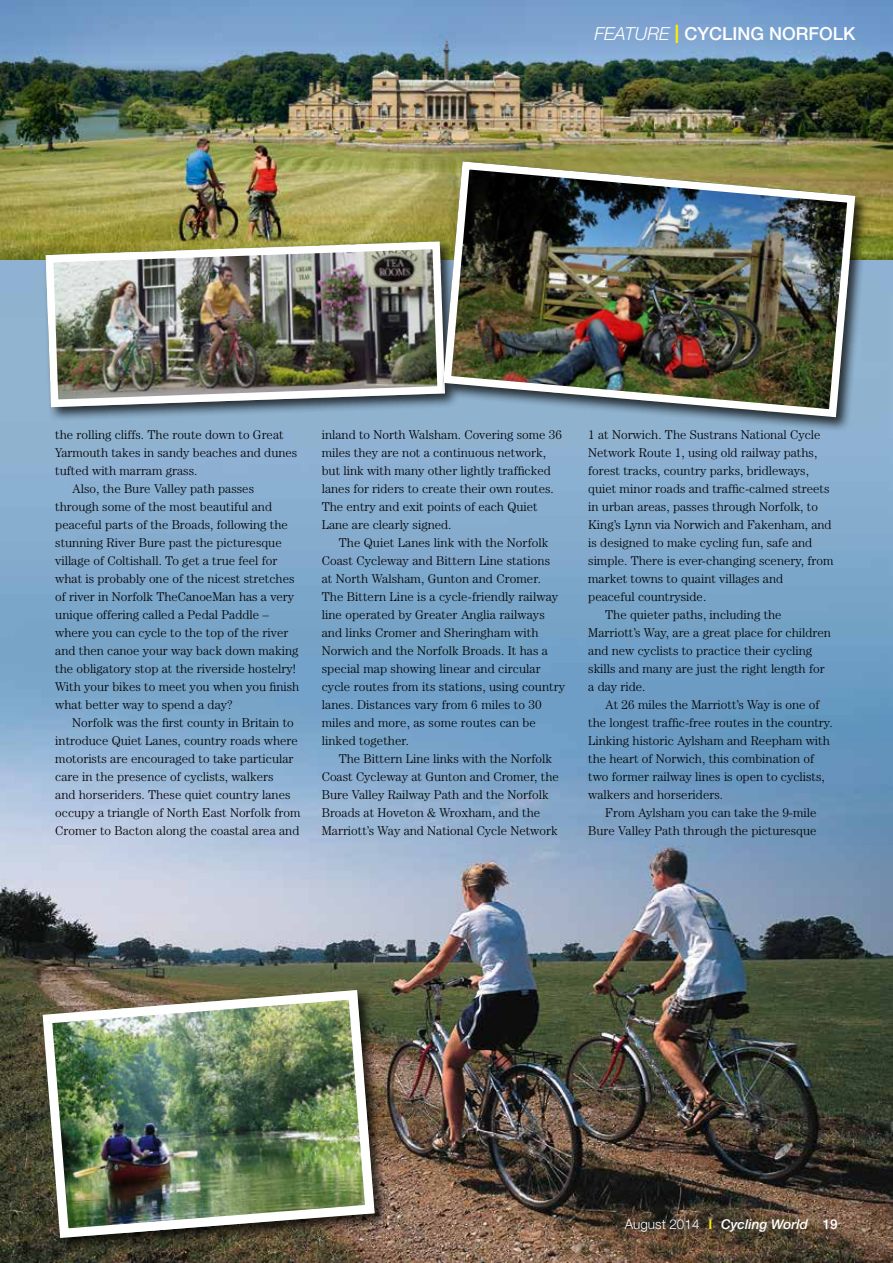
<style>
.page{position:relative;width:893px;height:1263px;background:#fff}
.page>*{position:absolute;margin:0;border:0;box-sizing:border-box;transform-origin:0 0}
.t1{font:500 18px "Helvetica Neue";color:#fff}
.t2{font:italic 500 13.5px "Helvetica Neue";color:#fff}
.t3{font:300 13.5px "Helvetica Neue";color:#fff}
.t4{font:300 12.75px/18px "Century";color:#000}
.s1{font-weight:300;font-style:italic}
.s2{font-size:25.5px;color:#ffed00}
.s3{font-weight:300;font-style:normal;color:#ffed00}
.s4{font-style:normal}
</style>
<div class="page">
<img style="left:0;top:0;width:893px;height:1263px">
<div style="left:43px;top:238px;width:417px;height:184px;background:#000;opacity:.75"></div>
<img style="left:42px;top:238px;width:397px;height:173px">
<div style="left:440px;top:158px;width:430px;height:274px;background:#000;opacity:.75"></div>
<img style="left:439px;top:157px;width:420px;height:264px">
<div style="left:40px;top:987px;width:350px;height:266px;background:#000;opacity:.75"></div>
<img style="left:38px;top:985px;width:341px;height:258px">
<h1 class="t1" style="left:594px;top:23px;width:263px"><span class="s1">FEATURE</span> <span class="s2">I</span> CYCLING NORFOLK</h1>
<p class="t4" style="left:55px;top:425px;width:230px">the rolling cliffs. The route down to Great</p>
<p class="t4" style="left:55px;top:443px;width:244px">Yarmouth takes in sandy beaches and dunes</p>
<p class="t4" style="left:55px;top:461px;width:144px">tufted with marram grass.</p>
<p class="t4" style="left:72px;top:479px;width:183px">Also, the Bure Valley path passes</p>
<p class="t4" style="left:55px;top:497px;width:218px">through some of the most beautiful and</p>
<p class="t4" style="left:55px;top:515px;width:234px">peaceful parts of the Broads, following the</p>
<p class="t4" style="left:55px;top:533px;width:228px">stunning River Bure past the picturesque</p>
<p class="t4" style="left:55px;top:551px;width:224px">village of Coltishall. To get a true feel for</p>
<p class="t4" style="left:55px;top:569px;width:241px">what is probably one of the nicest stretches</p>
<p class="t4" style="left:55px;top:587px;width:240px">of river in Norfolk TheCanoeMan has a very</p>
<p class="t4" style="left:55px;top:605px;width:215px">unique offering called a Pedal Paddle –</p>
<p class="t4" style="left:55px;top:623px;width:235px">where you can cycle to the top of the river</p>
<p class="t4" style="left:55px;top:641px;width:245px">and then canoe your way back down making</p>
<p class="t4" style="left:55px;top:659px;width:242px">the obligatory stop at the riverside hostelry!</p>
<p class="t4" style="left:55px;top:677px;width:245px">With your bikes to meet you when you finish</p>
<p class="t4" style="left:55px;top:695px;width:179px">what better way to spend a day?</p>
<p class="t4" style="left:72px;top:713px;width:223px">Norfolk was the first county in Britain to</p>
<p class="t4" style="left:55px;top:731px;width:244px">introduce Quiet Lanes, country roads where</p>
<p class="t4" style="left:55px;top:749px;width:240px">motorists are encouraged to take particular</p>
<p class="t4" style="left:55px;top:767px;width:220px">care in the presence of cyclists, walkers</p>
<p class="t4" style="left:55px;top:785px;width:237px">and horseriders. These quiet country lanes</p>
<p class="t4" style="left:55px;top:803px;width:247px">occupy a triangle of North East Norfolk from</p>
<p class="t4" style="left:55px;top:821px;width:246px">Cromer to Bacton along the coastal area and</p>
<p class="t4" style="left:322px;top:425px;width:242px">inland to North Walsham. Covering some 36 miles they are not a continuous network, but link with many other lightly trafficked lanes for riders to create their own routes.<br>The entry and exit points of each Quiet Lane are clearly signed.</p>
<p class="t4" style="left:322px;top:533px;width:245px;text-indent:17px">The Quiet Lanes link with the Norfolk Coast Cycleway and Bittern Line stations<br>at North Walsham, Gunton and Cromer.<br>The Bittern Line is a cycle-friendly railway line operated by Greater Anglia railways and links Cromer and Sheringham with Norwich and the Norfolk Broads. It has a special map showing linear and circular cycle routes from its stations, using country lanes. Distances vary from 6 miles to 30 miles and more, as some routes can be linked together.</p>
<p class="t4" style="left:322px;top:749px;width:239px;text-indent:17px">The Bittern Line links with the Norfolk Coast Cycleway at Gunton and Cromer, the Bure Valley Railway Path and the Norfolk Broads at Hoveton &amp; Wroxham, and the Marriott’s Way and National Cycle Network</p>
<p class="t4" style="left:588px;top:425px;width:234px">1 at Norwich. The Sustrans National Cycle</p>
<p class="t4" style="left:588px;top:443px;width:231px">Network Route 1, using old railway paths,</p>
<p class="t4" style="left:588px;top:461px;width:222px">forest tracks, country parks, bridleways,</p>
<p class="t4" style="left:588px;top:479px;width:243px">quiet minor roads and traffic-calmed streets</p>
<p class="t4" style="left:588px;top:497px;width:231px">in urban areas, passes through Norfolk, to</p>
<p class="t4" style="left:588px;top:515px;width:245px">King’s Lynn via Norwich and Fakenham, and</p>
<p class="t4" style="left:588px;top:533px;width:226px">is designed to make cycling fun, safe and</p>
<p class="t4" style="left:588px;top:551px;width:247px">simple. There is ever-changing scenery, from</p>
<p class="t4" style="left:588px;top:569px;width:197px">market towns to quaint villages and</p>
<p class="t4" style="left:588px;top:587px;width:120px">peaceful countryside.</p>
<p class="t4" style="left:605px;top:605px;width:178px">The quieter paths, including the</p>
<p class="t4" style="left:588px;top:623px;width:244px">Marriott’s Way, are a great place for children</p>
<p class="t4" style="left:588px;top:641px;width:226px">and new cyclists to practice their cycling</p>
<p class="t4" style="left:588px;top:659px;width:238px">skills and many are just the right length for</p>
<p class="t4" style="left:588px;top:677px;width:59px">a day ride.</p>
<p class="t4" style="left:605px;top:695px;width:216px">At 26 miles the Marriott’s Way is one of</p>
<p class="t4" style="left:588px;top:713px;width:246px">the longest traffic-free routes in the country.</p>
<p class="t4" style="left:588px;top:731px;width:243px">Linking historic Aylsham and Reepham with</p>
<p class="t4" style="left:588px;top:749px;width:227px">the heart of Norwich, this combination of</p>
<p class="t4" style="left:588px;top:767px;width:238px">two former railway lines is open to cyclists,</p>
<p class="t4" style="left:588px;top:785px;width:136px">walkers and horseriders.</p>
<p class="t4" style="left:605px;top:803px;width:213px">From Aylsham you can take the 9-mile</p>
<p class="t4" style="left:588px;top:821px;width:230px">Bure Valley Path through the picturesque</p>
<p class="t3" style="left:625px;top:1216px;width:76px">August 2014</p>
<p class="t2" style="left:708px;top:1216px;width:132px"><span class="s3">I</span> Cycling World <span class="s4">19</span></p>
</div>
